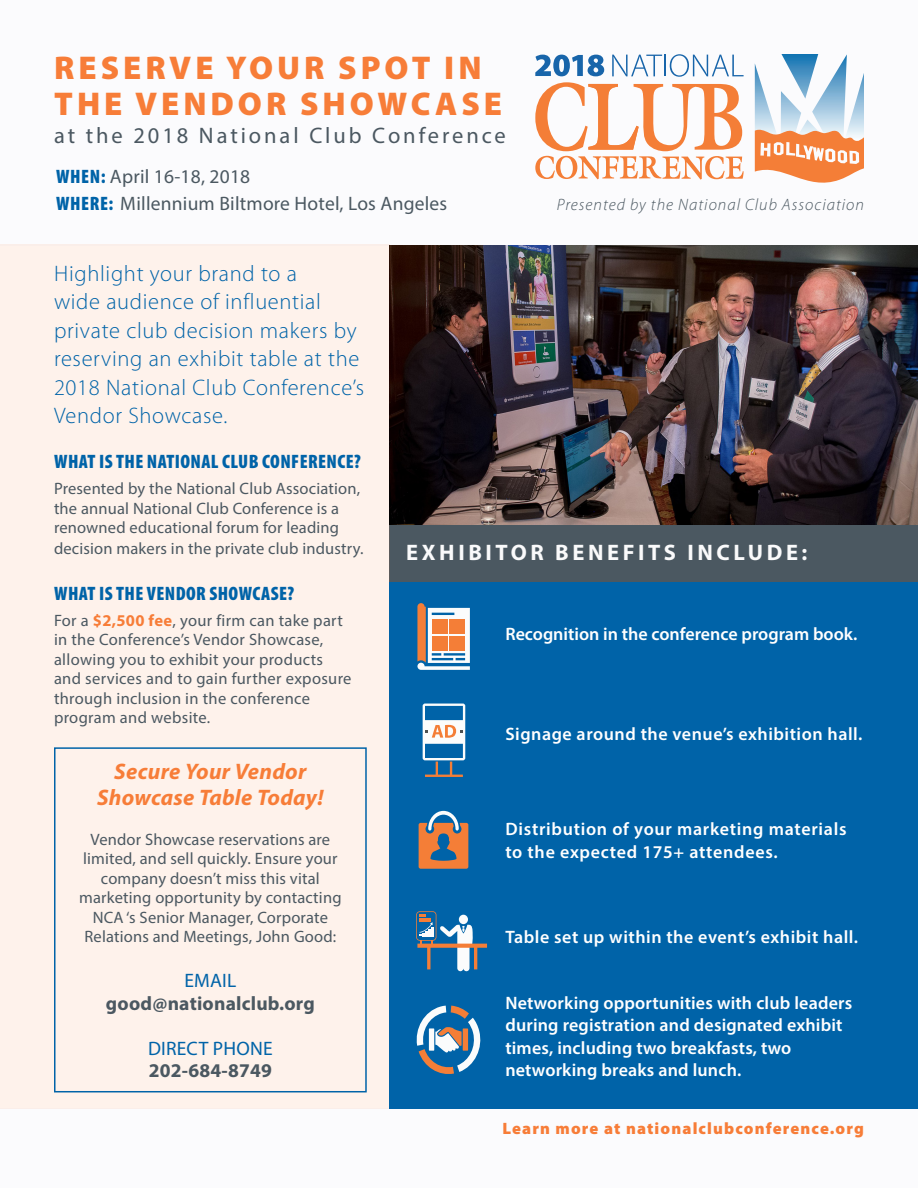
<style>
.page{position:relative;width:918px;height:1188px;background:#fff}
.page>*{position:absolute;margin:0;border:0;box-sizing:border-box;transform-origin:0 0}
.t1{font:900 33px/36px "Myriad Pro";letter-spacing:.12em;color:#f77d38}
.Paragraph_Style_1{font:300 22.5px/28.5px "Myriad Pro";letter-spacing:.03em;color:#0063a8}
.Paragraph_Style_1-2{font:italic 700 22.5px/25.5px "Myriad Pro";letter-spacing:.01em;color:#f77d38;text-align:center}
.t2{font:22.5px "Myriad Pro";letter-spacing:.13em;color:#4b5861}
.t3{font:700 22.5px "Myriad Pro";letter-spacing:.16em;color:#fafafb}
.Paragraph_Style_1-3{font:19.5px "Myriad Pro";letter-spacing:.01em;color:#4b5861}
.Paragraph_Style_1-4{font:900 condensed 19.5px "Myriad Pro";letter-spacing:.02em;color:#0063a8}
.Paragraph_Style_1-5{font:700 19.5px "Myriad Pro";letter-spacing:.01em;color:#4b5861}
.Paragraph_Style_1-6{font:19.5px "Myriad Pro";letter-spacing:.01em;color:#0063a8}
.Paragraph_Style_1-7{font:600 18px/22.5px "Myriad Pro";letter-spacing:.01em;color:#fff}
.Paragraph_Style_1-8{font:600 18px "Myriad Pro";letter-spacing:.03em;color:#fff}
.Paragraph_Style_1-9{font:600 18px/22.5px "Myriad Pro";letter-spacing:.04em;color:#fff}
.Paragraph_Style_1-10{font:16.5px/19.5px "Myriad Pro";letter-spacing:.01em;color:#4b5861}
.Paragraph_Style_1-11{font:italic 300 16.5px "Myriad Pro";letter-spacing:.06em;color:#4b5861}
.Paragraph_Style_1-12{font:900 16.5px "Myriad Pro";letter-spacing:.07em;color:#f77d38}
.s1{font-weight:900;font-stretch:condensed;color:#0063a8}
.s2{font-weight:700;color:#f77d38}
</style>
<div class="page">
<div style="left:0;top:0;width:918px;height:246px;background:#fbfbfd"></div>
<div style="left:0;top:1109px;width:918px;height:79px;background:#fbfbfd"></div>
<div style="left:390px;top:524px;width:528px;height:59px;background:#4b5861"></div>
<div style="left:0;top:244px;width:390px;height:865px;background:#fef2eb"></div>
<div style="left:390px;top:583px;width:528px;height:526px;background:#0063a8"></div>
<img style="left:390px;top:246px;width:528px;height:278px">
<svg style="left:417px;top:603px;width:53px;height:67px;background:#c2a89a"></svg>
<svg style="left:423px;top:704px;width:42px;height:73px"></svg>
<svg style="left:419px;top:811px;width:49px;height:58px"></svg>
<svg style="left:416px;top:911px;width:71px;height:60px"></svg>
<svg style="left:416px;top:1006px;width:65px;height:68px"></svg>
<div style="left:54px;top:747px;width:313px;height:345px;border:2px solid #0063a8"></div>
<svg style="left:535px;top:54px;width:209px;height:126px"></svg>
<svg style="left:755px;top:54px;width:109px;height:129px"></svg>
<p class="t1" style="left:54px;top:50px;width:449px">RESERVE YOUR SPOT IN<br>THE VENDOR SHOWCASE</p>
<p class="t2" style="left:54px;top:122px;width:453px">at the 2018 National Club Conference</p>
<p class="Paragraph_Style_1-3" style="left:56px;top:165px;width:196px"><span class="s1">WHEN:</span> April 16-18, 2018</p>
<p class="Paragraph_Style_1-3" style="left:56px;top:192px;width:393px"><span class="s1">WHERE:</span> Millennium Biltmore Hotel, Los Angeles</p>
<p class="Paragraph_Style_1-11" style="left:557px;top:195px;width:309px">Presented by the National Club Association</p>
<p class="Paragraph_Style_1" style="left:54px;top:259px;width:312px">Highlight your brand to a<br>wide audience of influential private club decision makers by reserving an exhibit table at the<br>2018 National Club Conference’s<br>Vendor Showcase.</p>
<p class="Paragraph_Style_1-4" style="left:54px;top:451px;width:308px">WHAT IS THE NATIONAL CLUB CONFERENCE?</p>
<p class="Paragraph_Style_1-10" style="left:54px;top:479px;width:308px">Presented by the National Club Association, the annual National Club Conference is a renowned educational forum for leading</p>
<p class="Paragraph_Style_1-10" style="left:54px;top:539px;width:311px">decision makers in the private club industry.</p>
<p class="Paragraph_Style_1-4" style="left:54px;top:582px;width:241px">WHAT IS THE VENDOR SHOWCASE?</p>
<p class="Paragraph_Style_1-10" style="left:54px;top:610px;width:299px">For a <span class="s2">$2,500 fee</span>, your firm can take part in the Conference’s Vendor Showcase, allowing you to exhibit your products and services and to gain further exposure through inclusion in the conference program and website.</p>
<p class="Paragraph_Style_1-2" style="left:97px;top:758px;width:228px">Secure Your Vendor<br>Showcase Table Today!</p>
<p class="Paragraph_Style_1-10" style="left:79px;top:829px;width:264px;text-align:center">Vendor Showcase reservations are limited, and sell quickly. Ensure your company doesn’t miss this vital marketing opportunity by contacting NCA ‘s Senior Manager, Corporate Relations and Meetings, John Good:</p>
<p class="Paragraph_Style_1-6" style="left:185px;top:969px;width:53px">EMAIL</p>
<p class="Paragraph_Style_1-5" style="left:106px;top:990px;width:210px">good@nationalclub.org</p>
<p class="Paragraph_Style_1-6" style="left:148px;top:1036px;width:126px">DIRECT PHONE</p>
<p class="Paragraph_Style_1-5" style="left:149px;top:1058px;width:125px">202-684-8749</p>
<p class="t3" style="left:406px;top:537px;width:403px">EXHIBITOR BENEFITS INCLUDE:</p>
<p class="Paragraph_Style_1-7" style="left:505px;top:623px;width:354px">Recognition in the conference program book.</p>
<p class="Paragraph_Style_1-8" style="left:505px;top:722px;width:359px">Signage around the venue’s exhibition hall.</p>
<p class="Paragraph_Style_1-9" style="left:505px;top:818px;width:343px">Distribution of your marketing materials to the expected 175+ attendees.</p>
<p class="Paragraph_Style_1-8" style="left:505px;top:925px;width:354px">Table set up within the event’s exhibit hall.</p>
<p class="Paragraph_Style_1-7" style="left:505px;top:991px;width:348px">Networking opportunities with club leaders during registration and designated exhibit times, including two breakfasts, two networking breaks and lunch.</p>
<p class="Paragraph_Style_1-12" style="left:502px;top:1119px;width:363px">Learn more at nationalclubconference.org</p>
</div>
